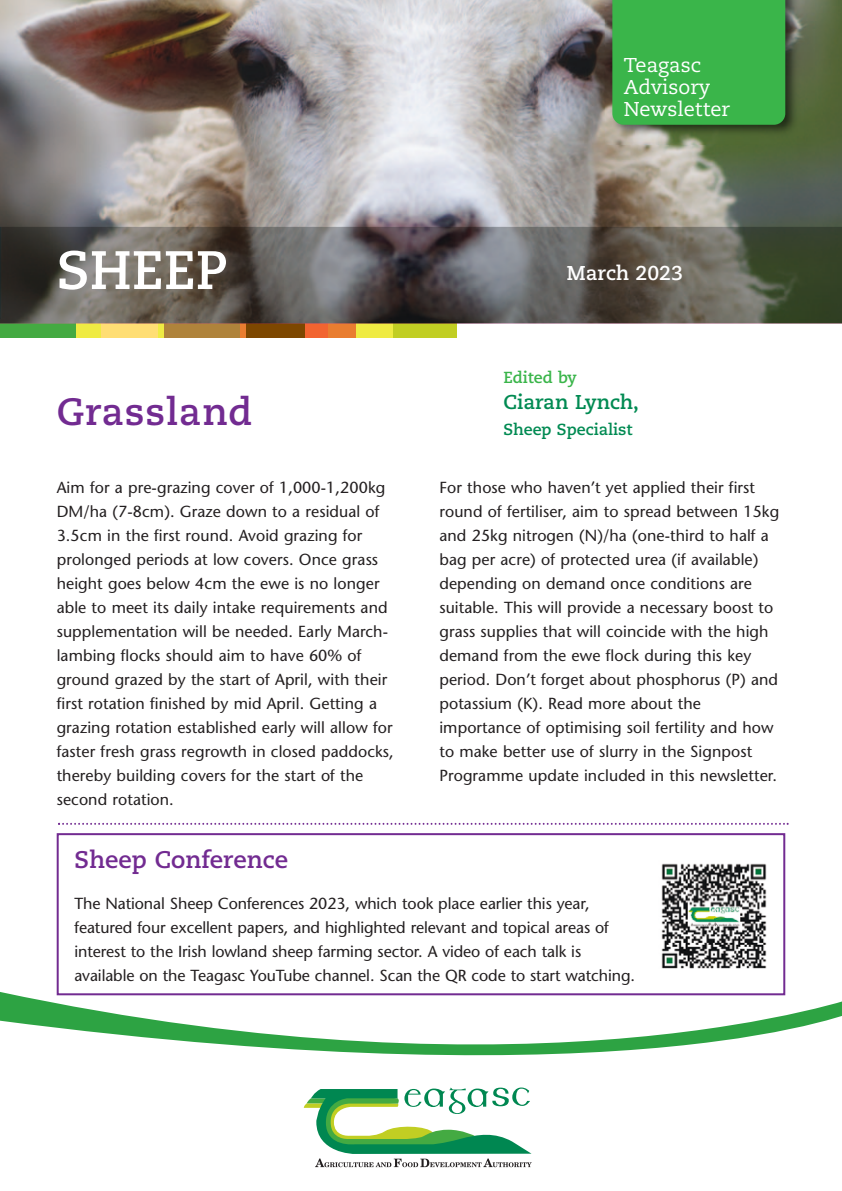
<style>
.page{position:relative;width:842px;height:1191px;background:#fff}
.page>*{position:absolute;margin:0;border:0;box-sizing:border-box;transform-origin:0 0}
.t1{font:700 54px "Caecilia";color:#fff}
.t2{font:700 38px "Caecilia";letter-spacing:.025em;color:#722b91}
.t3{font:700 24px "Caecilia";color:#722b91}
.t4{font:20px/22px "Caecilia";color:#fff}
.t5{font:700 20px "Caecilia";color:#008a52}
.t6{font:700 20px "Caecilia";color:#fff}
.t7{font:16px/24px "Stone Sans";letter-spacing:.005em;color:#231f20}
.t8{font:700 16px "Caecilia";color:#008a52}
.t9{font:700 16px "Caecilia";color:#3ab54a}
</style>
<div class="page">
<div style="left:0;top:321px;width:76px;height:17px;background:#44aa42"></div>
<div style="left:101px;top:321px;width:57px;height:17px;background:#ffde74"></div>
<div style="left:76px;top:321px;width:25px;height:17px;background:#efeb43"></div>
<div style="left:163px;top:321px;width:77px;height:17px;background:#af833b"></div>
<div style="left:158px;top:321px;width:6px;height:17px;background:#efeb43"></div>
<div style="left:246px;top:321px;width:59px;height:17px;background:#7d4700"></div>
<div style="left:240px;top:321px;width:6px;height:17px;background:#e97d30"></div>
<div style="left:328px;top:321px;width:28px;height:17px;background:#e97d30"></div>
<div style="left:305px;top:321px;width:23px;height:17px;background:#f26430"></div>
<div style="left:392px;top:321px;width:65px;height:17px;background:#c1ce23"></div>
<div style="left:356px;top:321px;width:36px;height:17px;background:#efeb43"></div>
<img style="left:0;top:0;width:842px;height:227px">
<img style="left:0;top:227px;width:842px;height:96px">
<img style="left:605px;top:0;width:200px;height:145px">
<div style="left:612px;top:0;width:173px;height:125px;background:#3ab54a"></div>
<svg style="left:304px;top:1087px;width:228px;height:80px"></svg>
<svg style="left:0;top:991px;width:842px;height:65px"></svg>
<div style="left:57px;top:833px;width:728px;height:162px;border:2px solid #722b91"></div>
<img style="left:661px;top:863px;width:106px;height:105px">
<svg style="left:58px;top:823px;width:731px;height:2px"></svg>
<p class="t1" style="left:57px;top:247px;width:173px">SHEEP</p>
<p class="t2" style="left:57px;top:396px;width:197px">Grassland</p>
<p class="t4" style="left:624px;top:56px;width:108px">Teagasc<br>Advisory<br>Newsletter</p>
<p class="t6" style="left:567px;top:265px;width:118px">March 2023</p>
<p class="t9" style="left:503px;top:370px;width:75px">Edited by</p>
<p class="t5" style="left:503px;top:393px;width:137px">Ciaran Lynch,</p>
<p class="t8" style="left:503px;top:422px;width:131px">Sheep Specialist</p>
<p class="t7" style="left:57px;top:477px;width:339px">Aim for a pre-grazing cover of 1,000-1,200kg DM/ha (7-8cm). Graze down to a residual of 3.5cm in the first round. Avoid grazing for prolonged periods at low covers. Once grass height goes below 4cm the ewe is no longer able to meet its daily intake requirements and supplementation will be needed. Early March&shy;lambing flocks should aim to have 60% of ground grazed by the start of April, with their first rotation finished by mid April. Getting a grazing rotation established early will allow for faster fresh grass regrowth in closed paddocks, thereby building covers for the start of the second rotation.</p>
<p class="t7" style="left:439px;top:477px;width:341px">For those who haven’t yet applied their first round of fertiliser, aim to spread between 15kg and 25kg nitrogen (N)/ha (one-third to half a bag per acre) of protected urea (if available) depending on demand once conditions are suitable. This will provide a necessary boost to grass supplies that will coincide with the high demand from the ewe flock during this key period. Don’t forget about phosphorus (P) and potassium (K). Read more about the importance of optimising soil fertility and how to make better use of slurry in the Signpost Programme update included in this newsletter.</p>
<p class="t3" style="left:74px;top:849px;width:215px">Sheep Conference</p>
<p class="t7" style="left:74px;top:893px;width:562px">The National Sheep Conferences 2023, which took place earlier this year, featured four excellent papers, and highlighted relevant and topical areas of interest to the Irish lowland sheep farming sector. A video of each talk is available on the Teagasc YouTube channel. Scan the QR code to start watching.</p>
</div>
